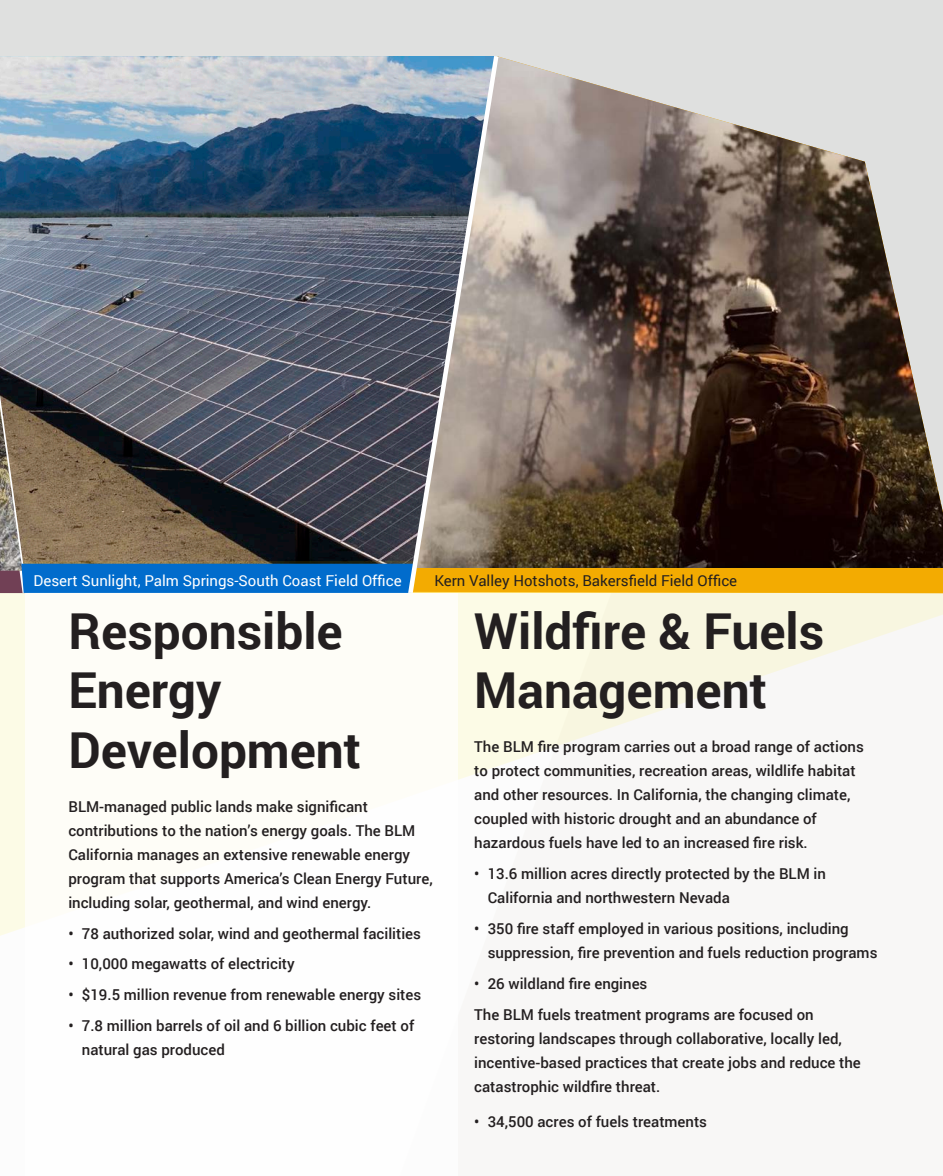
<style>
.page{position:relative;width:943px;height:1176px;background:#fff}
.page>*{position:absolute;margin:0;border:0;box-sizing:border-box;transform-origin:0 0}
.t1{font:700 49.5px/59.4px "Roboto";color:#231f20}
.t2{font:500 15px/24px "Roboto";color:#231f20}
.t3{font:15px "Roboto";color:#fff}
.t4{font:15px "Roboto";color:#231f20}
</style>
<div class="page">
<div style="left:136px;top:0;width:806px;height:56px;background:#dfe0df"></div>
<div style="left:0;top:0;width:136px;height:56px;background:#dfe0df"></div>
<svg style="left:0;top:593px;width:942px;height:343px;fill:#f8f7f6"></svg>
<div style="left:25px;top:574px;width:432px;height:601px;background:#fff"></div>
<img style="left:0;top:56px;width:942px;height:537px">
<svg style="left:408px;top:56px;width:90px;height:537px;background:#828484"></svg>
<p class="t3" style="left:34px;top:570px;width:369px">Desert Sunlight, Palm Springs-South Coast Field Office</p>
<p class="t4" style="left:434px;top:570px;width:304px">Kern Valley Hotshots, Bakersfield Field Office</p>
<p class="t1" style="left:68px;top:599px;width:294px">Responsible<br>Energy<br>Development</p>
<p class="t2" style="left:68px;top:793px;width:301px">BLM-managed public lands make significant</p>
<p class="t2" style="left:68px;top:817px;width:366px">contributions to the nation’s energy goals. The BLM California manages an extensive renewable energy program that supports America’s Clean Energy Future, including solar, geothermal, and wind energy.</p>
<p class="t2" style="left:68px;top:920px;width:354px">• 78 authorized solar, wind and geothermal facilities</p>
<p class="t2" style="left:68px;top:951px;width:228px">• 10,000 megawatts of electricity</p>
<p class="t2" style="left:68px;top:982px;width:354px">• $19.5 million revenue from renewable energy sites</p>
<p class="t2" style="left:82px;top:1012px;width:334px;text-indent:-14px">• 7.8 million barrels of oil and 6 billion cubic feet of natural gas produced</p>
<p class="t1" style="left:474px;top:599px;width:351px">Wildfire &amp; Fuels</p>
<p class="t1" style="left:474px;top:658px;width:294px">Management</p>
<p class="t2" style="left:474px;top:734px;width:391px">The BLM fire program carries out a broad range of actions</p>
<p class="t2" style="left:474px;top:758px;width:383px">to protect communities, recreation areas, wildlife habitat and other resources. In California, the changing climate, coupled with historic drought and an abundance of</p>
<p class="t2" style="left:474px;top:830px;width:335px">hazardous fuels have led to an increased fire risk.</p>
<p class="t2" style="left:487px;top:861px;width:340px;text-indent:-14px">• 13.6 million acres directly protected by the BLM in<br>California and northwestern Nevada</p>
<p class="t2" style="left:487px;top:916px;width:391px;text-indent:-14px">• 350 fire staff employed in various positions, including suppression, fire prevention and fuels reduction programs</p>
<p class="t2" style="left:474px;top:970px;width:175px">• 26 wildland fire engines</p>
<p class="t2" style="left:474px;top:1001px;width:388px">The BLM fuels treatment programs are focused on restoring landscapes through collaborative, locally led, incentive-based practices that create jobs and reduce the</p>
<p class="t2" style="left:474px;top:1073px;width:188px">catastrophic wildfire threat.</p>
<p class="t2" style="left:474px;top:1108px;width:234px">• 34,500 acres of fuels treatments</p>
</div>
